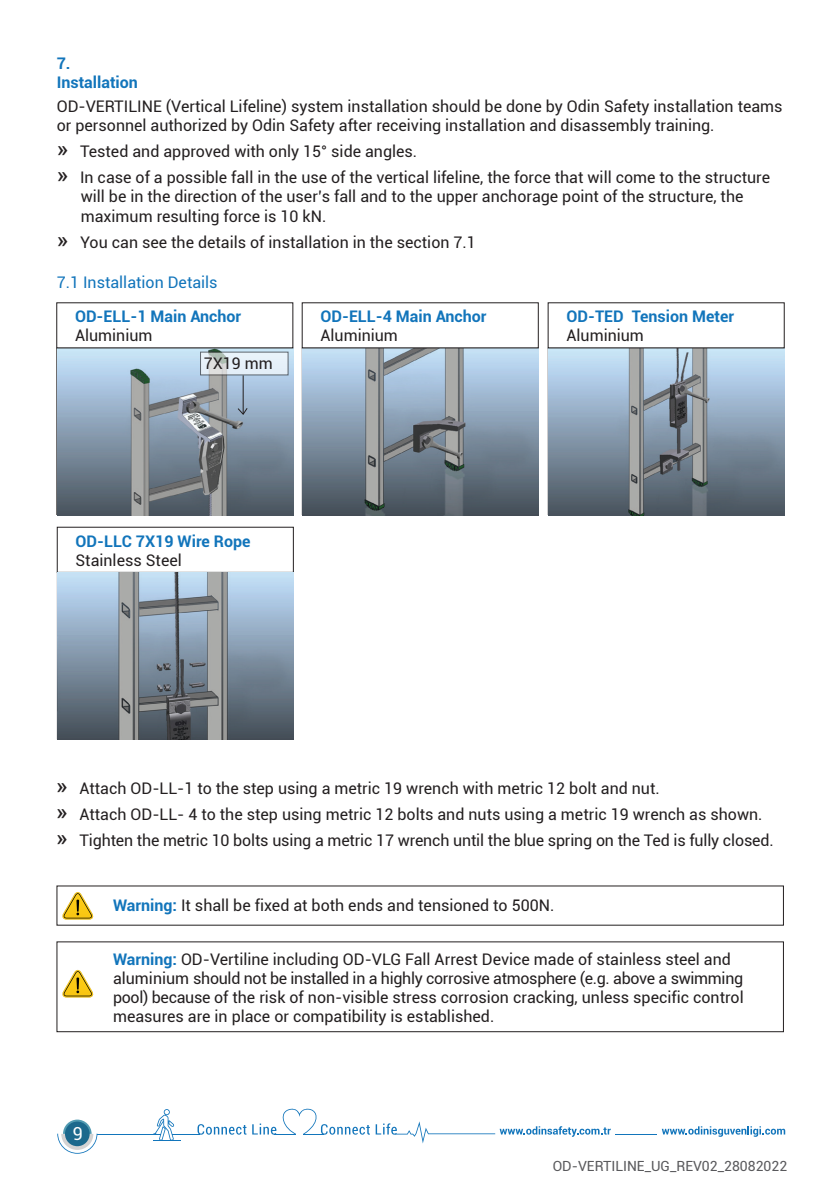
<style>
.page{position:relative;width:840px;height:1191px;background:#fff}
.page>*{position:absolute;margin:0;border:0;box-sizing:border-box;transform-origin:0 0}
.t1{font:18px "Roboto";color:#fff}
.t2{font:16px/19.2px "Roboto";color:#231f20}
.t3{font:700 16px/19.2px "Roboto";color:#1275bb}
.t4{font:16px "Roboto";color:#1275bb}
.t5{font:14px "Roboto";color:#59595c}
.s1{font-size:24px}
.s2{font-weight:700;color:#1275bb}
</style>
<div class="page">
<svg style="left:661px;top:1126px;width:123px;height:10px"></svg>
<svg style="left:57px;top:1119px;width:40px;height:34px"></svg>
<svg style="left:252px;top:1108px;width:358px;height:35px"></svg>
<hr style="left:97px;top:1133px;width:64px;height:1px;background:#1275bb">
<hr style="left:615px;top:1133px;width:41px;height:1px;background:#1275bb">
<svg style="left:153px;top:1109px;width:93px;height:31px"></svg>
<img style="left:57px;top:348px;width:236px;height:167px">
<img style="left:548px;top:348px;width:236px;height:167px">
<svg style="left:202px;top:353px;width:84px;height:20px;background:#e0eaef"></svg>
<img style="left:58px;top:572px;width:235px;height:167px">
<img style="left:302px;top:348px;width:236px;height:167px">
<hr style="left:242px;top:375px;width:1px;height:38px;background:#231f20">
<svg style="left:236px;top:407px;width:12px;height:9px"></svg>
<svg style="left:62px;top:892px;width:31px;height:27px"></svg>
<svg style="left:62px;top:970px;width:31px;height:27px"></svg>
<div style="left:57px;top:941px;width:726px;height:91px;border:1px solid #231f20"></div>
<p class="t3" style="left:57px;top:53px;width:83px">7.<br>Installation</p>
<p class="t2" style="left:57px;top:96px;width:727px">OD-VERTILINE (Vertical Lifeline) system installation should be done by Odin Safety installation teams or personnel authorized by Odin Safety after receiving installation and disassembly training.</p>
<p class="t2" style="left:57px;top:138px;width:714px;line-height:26px"><span class="s1">»</span> Tested and approved with only 15° side angles.<br><span class="s1">»</span> In case of a possible fall in the use of the vertical lifeline, the force that will come to the structure</p>
<p class="t2" style="left:81px;top:186px;width:664px">will be in the direction of the user’s fall and to the upper anchorage point of the structure, the maximum resulting force is 10 kN.</p>
<p class="t2" style="left:57px;top:232px;width:420px"><span class="s1">»</span> You can see the details of installation in the section 7.1</p>
<p class="t4" style="left:57px;top:271px;width:162px">7.1 Installation Details</p>
<p class="t3" style="left:75px;top:306px;width:167px">OD-ELL-1 Main Anchor</p>
<p class="t2" style="left:75px;top:325px;width:79px">Aluminium</p>
<p class="t2" style="left:203px;top:353px;width:71px">7X19 mm</p>
<p class="t3" style="left:320px;top:306px;width:167px">OD-ELL-4 Main Anchor</p>
<p class="t2" style="left:320px;top:325px;width:79px">Aluminium</p>
<p class="t3" style="left:75px;top:530px;width:176px">OD-LLC 7X19 Wire Rope</p>
<p class="t2" style="left:75px;top:550px;width:108px">Stainless Steel</p>
<p class="t3" style="left:566px;top:306px;width:169px">OD-TED Tension Meter</p>
<p class="t2" style="left:566px;top:325px;width:79px">Aluminium</p>
<p class="t2" style="left:56px;top:775px;width:718px;line-height:26px"><span class="s1">»</span> Attach OD-LL-1 to the step using a metric 19 wrench with metric 12 bolt and nut.<br><span class="s1">»</span> Attach OD-LL- 4 to the step using metric 12 bolts and nuts using a metric 19 wrench as shown. <span class="s1">»</span> Tighten the metric 10 bolts using a metric 17 wrench until the blue spring on the Ted is fully closed.</p>
<p class="t2" style="left:113px;top:894px;width:442px"><span class="s2">Warning:</span> It shall be fixed at both ends and tensioned to 500N.</p>
<p class="t2" style="left:113px;top:948px;width:631px"><span class="s2">Warning:</span> OD-Vertiline including OD-VLG Fall Arrest Device made of stainless steel and aluminium should not be installed in a highly corrosive atmosphere (e.g. above a swimming pool) because of the risk of non-visible stress corrosion cracking, unless specific control measures are in place or compatibility is established.</p>
<p class="t1" style="left:73px;top:1121px;width:12px">9</p>
<p class="t5" style="left:552px;top:1156px;width:236px">OD-VERTILINE_UG_REV02_28082022</p>
</div>
